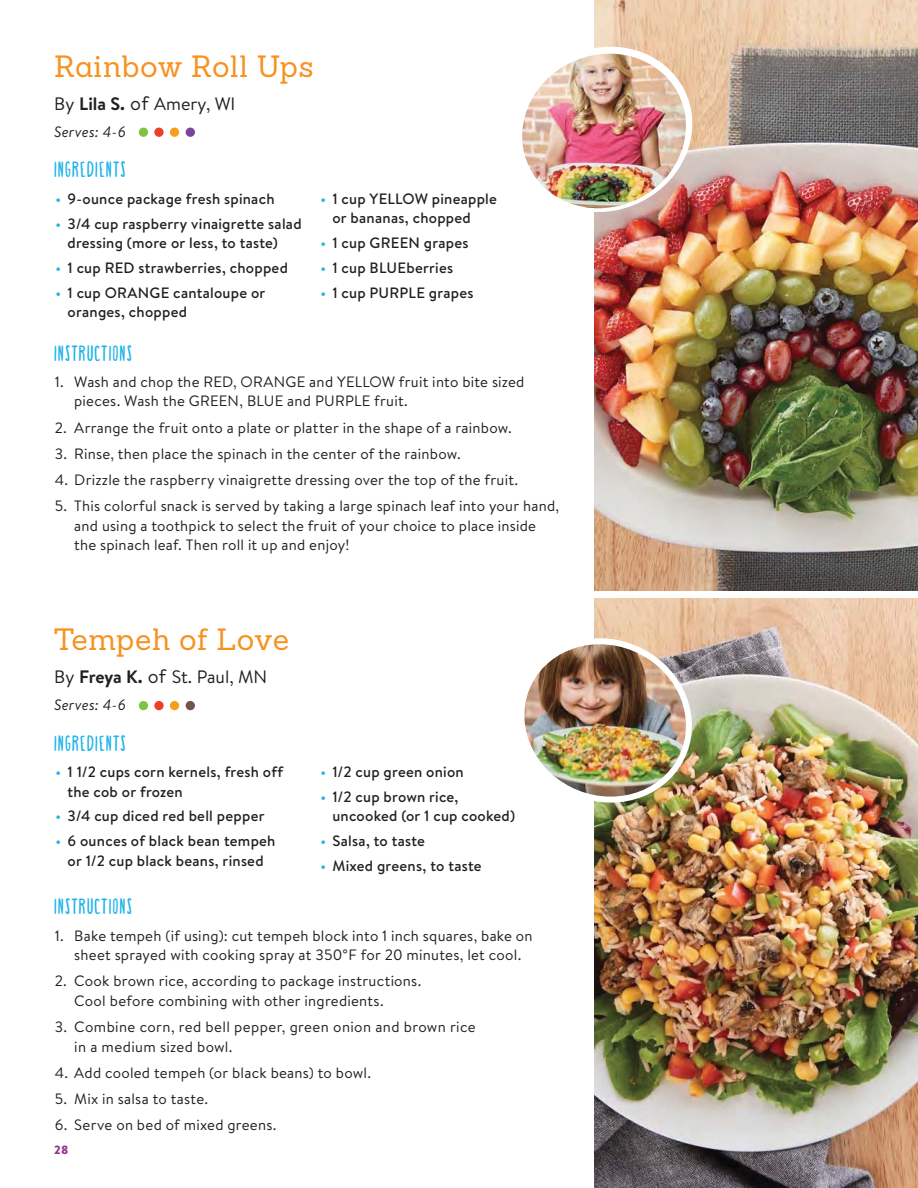
<style>
.page{position:relative;width:918px;height:1188px;background:#fff}
.page>*{position:absolute;margin:0;border:0;box-sizing:border-box;transform-origin:0 0}
.t1{font:30px "HP Sanchez";letter-spacing:.015em;color:#f79120}
.t2{font:condensed 21px "Happy Fox";letter-spacing:.075em;color:#20b3e8}
.t3{font:18px "Brandon Text";color:#231f20}
.t4{font:15px/19.5px "Brandon Text";letter-spacing:.015em;color:#231f20}
.t5{font:500 15px/19.5px "Brandon Text";letter-spacing:.015em;color:#231f20}
.t6{font:italic 15px "Brandon Text";letter-spacing:.015em;color:#231f20}
.t7{font:900 12px "Brandon Text";color:#953293}
.s1{font-weight:700}
.s2{font-size:19.5px}
.s3{color:#20b3e8}
</style>
<div class="page">
<img style="left:594px;top:0;width:324px;height:590px">
<img style="left:522px;top:35px;width:173px;height:187px">
<img style="left:594px;top:598px;width:324px;height:590px">
<img style="left:524px;top:627px;width:177px;height:187px">
<div style="left:139px;top:128px;width:9px;height:9px;background:#82c342;border-radius:50%"></div>
<div style="left:154px;top:128px;width:10px;height:9px;background:#ef3d27;border-radius:50%"></div>
<div style="left:170px;top:128px;width:9px;height:9px;background:#f5a01d;border-radius:50%"></div>
<div style="left:186px;top:128px;width:9px;height:9px;background:#7d4299;border-radius:50%"></div>
<div style="left:139px;top:701px;width:9px;height:9px;background:#82c342;border-radius:50%"></div>
<div style="left:154px;top:701px;width:10px;height:9px;background:#ef3d27;border-radius:50%"></div>
<div style="left:170px;top:701px;width:9px;height:9px;background:#f5a01d;border-radius:50%"></div>
<div style="left:186px;top:701px;width:9px;height:9px;background:#70534a;border-radius:50%"></div>
<h1 class="t1" style="left:54px;top:56px;width:261px">Rainbow Roll Ups</h1>
<p class="t3" style="left:54px;top:97px;width:183px">By <span class="s1">Lila S.</span> <span class="s2">of</span> Amery, WI</p>
<p class="t6" style="left:54px;top:126px;width:73px">Serves: 4-6</p>
<h2 class="t2" style="left:54px;top:158px;width:73px">INGREDIENTS</h2>
<p class="t5" style="left:56px;top:190px;width:221px"><span class="s3">•</span> 9-ounce package fresh spinach</p>
<p class="t5" style="left:68px;top:215px;width:236px;text-indent:-12px"><span class="s3">•</span> 3/4 cup raspberry vinaigrette salad dressing (more or less, to taste)</p>
<p class="t5" style="left:56px;top:260px;width:234px"><span class="s3">•</span> 1 cup RED strawberries, chopped</p>
<p class="t5" style="left:68px;top:284px;width:199px;text-indent:-12px"><span class="s3">•</span> 1 cup ORANGE cantaloupe or oranges, chopped</p>
<p class="t5" style="left:332px;top:190px;width:166px;text-indent:-12px"><span class="s3">•</span> 1 cup YELLOW pineapple or bananas, chopped</p>
<p class="t5" style="left:320px;top:235px;width:150px"><span class="s3">•</span> 1 cup GREEN grapes</p>
<p class="t5" style="left:320px;top:260px;width:134px"><span class="s3">•</span> 1 cup BLUEberries</p>
<p class="t5" style="left:320px;top:284px;width:155px"><span class="s3">•</span> 1 cup PURPLE grapes</p>
<h2 class="t2" style="left:54px;top:341px;width:79px">INSTRUCTIONS</h2>
<p class="t4" style="left:74px;top:373px;width:452px;text-indent:-20px">1. Wash and chop the RED, ORANGE and YELLOW fruit into bite sized pieces. Wash the GREEN, BLUE and PURPLE fruit.</p>
<p class="t4" style="left:55px;top:419px;width:459px">2. Arrange the fruit onto a plate or platter in the shape of a rainbow.</p>
<p class="t4" style="left:55px;top:445px;width:408px">3. Rinse, then place the spinach in the center of the rainbow.</p>
<p class="t4" style="left:55px;top:472px;width:465px">4. Drizzle the raspberry vinaigrette dressing over the top of the fruit.</p>
<p class="t4" style="left:74px;top:498px;width:487px;text-indent:-20px">5. This colorful snack is served by taking a large spinach leaf into your hand, and using a toothpick to select the fruit of your choice to place inside the spinach leaf. Then roll it up and enjoy!</p>
<h1 class="t1" style="left:54px;top:629px;width:237px">Tempeh of Love</h1>
<p class="t3" style="left:54px;top:670px;width:215px">By <span class="s1">Freya K.</span> <span class="s2">of</span> St. Paul, MN</p>
<p class="t6" style="left:54px;top:700px;width:73px">Serves: 4-6</p>
<h2 class="t2" style="left:54px;top:731px;width:73px">INGREDIENTS</h2>
<p class="t5" style="left:68px;top:764px;width:217px;text-indent:-12px"><span class="s3">•</span> 1 1/2 cups corn kernels, fresh off the cob or frozen</p>
<p class="t5" style="left:56px;top:808px;width:211px"><span class="s3">•</span> 3/4 cup diced red bell pepper</p>
<p class="t5" style="left:56px;top:833px;width:221px;text-align:center"><span class="s3">•</span> 6 ounces of black bean tempeh or 1/2 cup black beans, rinsed</p>
<p class="t5" style="left:320px;top:764px;width:145px"><span class="s3">•</span> 1/2 cup green onion</p>
<p class="t5" style="left:332px;top:789px;width:184px;text-indent:-12px"><span class="s3">•</span> 1/2 cup brown rice, uncooked (or 1 cup cooked)</p>
<p class="t5" style="left:320px;top:833px;width:106px"><span class="s3">•</span> Salsa, to taste</p>
<p class="t5" style="left:320px;top:858px;width:163px"><span class="s3">•</span> Mixed greens, to taste</p>
<h2 class="t2" style="left:54px;top:895px;width:79px">INSTRUCTIONS</h2>
<p class="t4" style="left:55px;top:927px;width:479px;text-align:center">1. Bake tempeh (if using): cut tempeh block into 1 inch squares, bake on sheet sprayed with cooking spray at 350°F for 20 minutes, let cool.</p>
<p class="t4" style="left:74px;top:973px;width:349px;text-indent:-20px">2. Cook brown rice, according to package instructions.<br>Cool before combining with other ingredients.</p>
<p class="t4" style="left:74px;top:1019px;width:403px;text-indent:-20px">3. Combine corn, red bell pepper, green onion and brown rice in a medium sized bowl.</p>
<p class="t4" style="left:55px;top:1065px;width:318px">4. Add cooled tempeh (or black beans) to bowl.</p>
<p class="t4" style="left:55px;top:1091px;width:155px">5. Mix in salsa to taste.</p>
<p class="t4" style="left:55px;top:1117px;width:223px">6. Serve on bed of mixed greens.</p>
<p class="t7" style="left:54px;top:1143px;width:16px">28</p>
</div>
